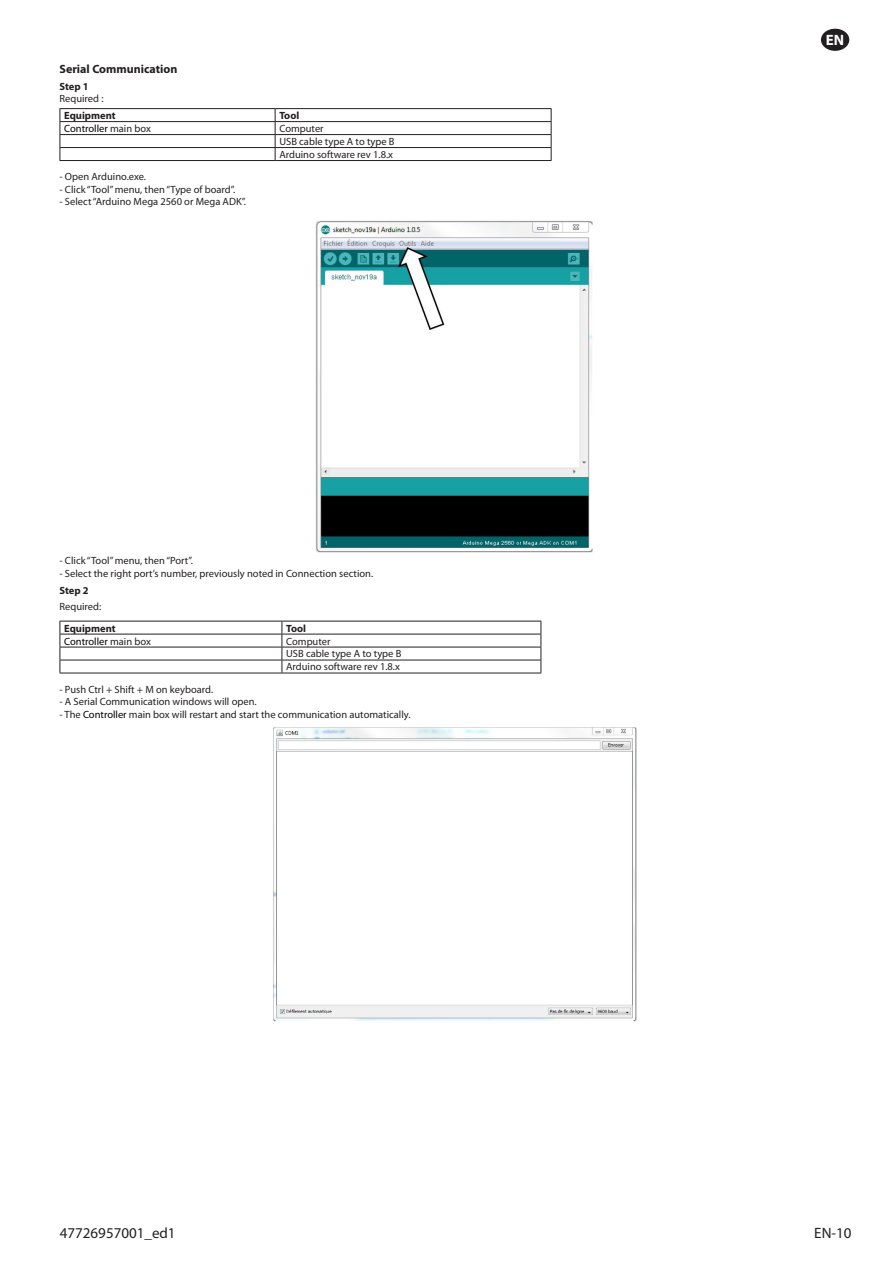
<style>
.page{position:relative;width:893px;height:1263px;background:#fff}
.page>*{position:absolute;margin:0;border:0;box-sizing:border-box;transform-origin:0 0}
.t1{font:15px "Myriad Pro";color:#231f20}
.t2{font:700 15px "Myriad Pro";color:#fff}
.HEADING_2{font:700 12px "Myriad Pro";color:#231f20}
.Body_Normal_Nospace{font:10.5px "Myriad Pro";color:#231f20}
.BODY_NORMAL_NOSPACE{font:10.5px "Myriad Pro";color:#231f20}
.BODY_NORMAL_NOSPACE-2{font:10.5px "Myriad Pro";color:#000}
.BODY_NORMAL_NOSPACE-3{font:700 10.5px "Myriad Pro";color:#231f20}
.BODY_NORMAL_W_SPACE{font:10.5px "Myriad Pro";color:#231f20}
.BODY_BOLD_NO-SPACE{font:700 10.5px "Myriad Pro";color:#231f20}
.Body_Bold_With_Space{font:700 10.5px "Myriad Pro";color:#231f20}
.s1{color:#231f20}
.s2{color:#000}
</style>
<div class="page">
<div style="left:821px;top:29px;width:28px;height:22px;background:#231f20;border-radius:50%"></div>
<hr style="left:60px;top:108px;width:215px;height:1px;background:#231f20">
<hr style="left:275px;top:108px;width:276px;height:1px;background:#231f20">
<hr style="left:60px;top:121px;width:215px;height:1px;background:#231f20">
<hr style="left:275px;top:121px;width:276px;height:1px;background:#231f20">
<hr style="left:60px;top:134px;width:215px;height:1px;background:#231f20">
<hr style="left:275px;top:134px;width:276px;height:1px;background:#231f20">
<hr style="left:60px;top:147px;width:215px;height:1px;background:#231f20">
<svg style="left:60px;top:109px;width:1px;height:51px"></svg>
<hr style="left:275px;top:147px;width:276px;height:1px;background:#231f20">
<svg style="left:275px;top:109px;width:1px;height:51px"></svg>
<svg style="left:551px;top:109px;width:1px;height:51px"></svg>
<hr style="left:60px;top:160px;width:215px;height:1px;background:#231f20">
<hr style="left:275px;top:160px;width:276px;height:1px;background:#231f20">
<img style="left:316px;top:221px;width:277px;height:332px">
<hr style="left:60px;top:621px;width:222px;height:1px;background:#231f20">
<hr style="left:282px;top:621px;width:259px;height:1px;background:#231f20">
<hr style="left:60px;top:634px;width:222px;height:1px;background:#231f20">
<hr style="left:282px;top:634px;width:259px;height:1px;background:#231f20">
<hr style="left:60px;top:647px;width:222px;height:1px;background:#231f20">
<hr style="left:282px;top:647px;width:259px;height:1px;background:#231f20">
<hr style="left:60px;top:660px;width:222px;height:1px;background:#231f20">
<svg style="left:60px;top:621px;width:1px;height:52px"></svg>
<hr style="left:282px;top:660px;width:259px;height:1px;background:#231f20">
<svg style="left:282px;top:621px;width:1px;height:52px"></svg>
<svg style="left:541px;top:621px;width:1px;height:52px"></svg>
<hr style="left:60px;top:673px;width:222px;height:1px;background:#231f20">
<hr style="left:282px;top:673px;width:259px;height:1px;background:#231f20">
<img style="left:273px;top:727px;width:364px;height:294px">
<p class="HEADING_2" style="left:60px;top:61px;width:119px">Serial Communication</p>
<p class="BODY_BOLD_NO-SPACE" style="left:60px;top:79px;width:31px">Step 1</p>
<p class="BODY_NORMAL_NOSPACE" style="left:60px;top:92px;width:46px">Required :</p>
<p class="BODY_NORMAL_NOSPACE-3" style="left:64px;top:109px;width:53px">Equipment</p>
<p class="BODY_NORMAL_NOSPACE-3" style="left:279px;top:109px;width:21px">Tool</p>
<p class="BODY_NORMAL_NOSPACE-2" style="left:64px;top:122px;width:88px">Controller <span class="s1">main box</span></p>
<p class="BODY_NORMAL_NOSPACE" style="left:279px;top:122px;width:46px">Computer</p>
<p class="BODY_NORMAL_NOSPACE" style="left:279px;top:135px;width:117px">USB cable type A to type B</p>
<p class="BODY_NORMAL_NOSPACE" style="left:279px;top:148px;width:115px">Arduino software rev 1.8.x</p>
<p class="Body_Normal_Nospace" style="left:60px;top:170px;width:88px">- Open Arduino.exe.</p>
<p class="Body_Normal_Nospace" style="left:60px;top:183px;width:177px">- Click “Tool” menu, then “Type of board”.</p>
<p class="Body_Normal_Nospace" style="left:60px;top:195px;width:188px">- Select “Arduino Mega 2560 or Mega ADK”.</p>
<p class="Body_Normal_Nospace" style="left:60px;top:554px;width:135px">- Click “Tool” menu, then “Port”.</p>
<p class="Body_Normal_Nospace" style="left:60px;top:567px;width:315px">- Select the right port’s number, previously noted in Connection section.</p>
<p class="Body_Bold_With_Space" style="left:60px;top:583px;width:31px">Step 2</p>
<p class="BODY_NORMAL_W_SPACE" style="left:60px;top:600px;width:43px">Required:</p>
<p class="BODY_NORMAL_NOSPACE-3" style="left:64px;top:621px;width:53px">Equipment</p>
<p class="BODY_NORMAL_NOSPACE-3" style="left:286px;top:621px;width:21px">Tool</p>
<p class="BODY_NORMAL_NOSPACE-2" style="left:64px;top:634px;width:88px">Controller <span class="s1">main box</span></p>
<p class="BODY_NORMAL_NOSPACE" style="left:286px;top:634px;width:46px">Computer</p>
<p class="BODY_NORMAL_NOSPACE" style="left:286px;top:647px;width:117px">USB cable type A to type B</p>
<p class="BODY_NORMAL_NOSPACE" style="left:286px;top:660px;width:115px">Arduino software rev 1.8.x</p>
<p class="Body_Normal_Nospace" style="left:60px;top:683px;width:155px">- Push Ctrl + Shift + M on keyboard.</p>
<p class="Body_Normal_Nospace" style="left:60px;top:695px;width:199px">- A Serial Communication windows will open.</p>
<p class="Body_Normal_Nospace" style="left:60px;top:708px;width:353px">- The <span class="s2">Controller</span> main box will restart and start the communication automatically.</p>
<h1 class="t2" style="left:826px;top:31px;width:20px">EN</h1>
<h1 class="t1" style="left:60px;top:1224px;width:117px">47726957001_ed1</h1>
<h1 class="t1" style="left:814px;top:1224px;width:39px">EN-10</h1>
</div>
